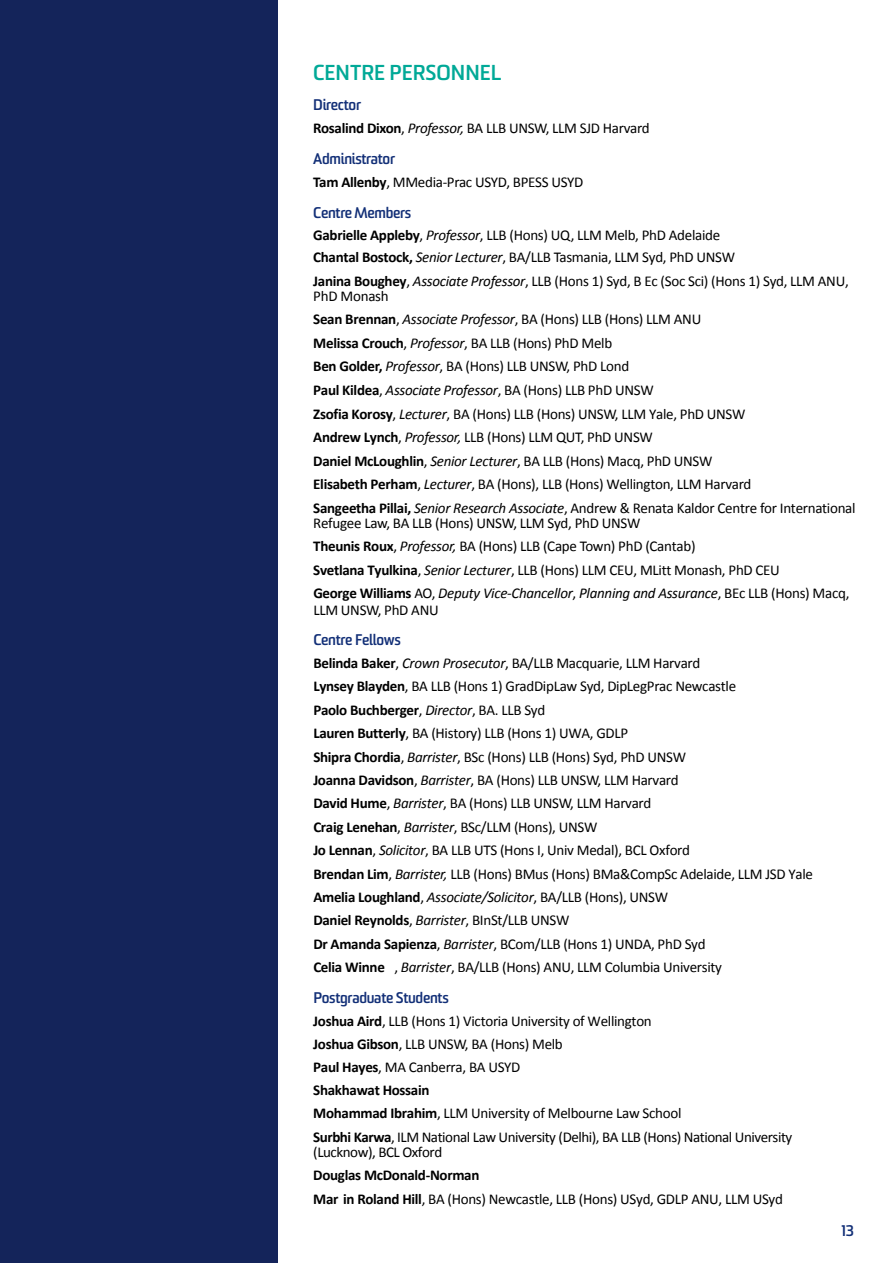
<style>
.page{position:relative;width:893px;height:1263px;background:#fff}
.page>*{position:absolute;margin:0;border:0;box-sizing:border-box;transform-origin:0 0}
.text{font:700 21px "Sommet";color:#00a997}
.text-2{font:15px/23.5px "Calibri";letter-spacing:-.02em;color:#000}
.t1{font:700 15px "Sommet";color:#122f77}
.s1{font-family:"Sommet";font-weight:700;color:#122f77}
.s2{font-weight:700}
.s3{font-style:italic}
</style>
<div class="page">
<div style="left:0;top:0;width:278px;height:1263px;background:#14245a"></div>
<p class="text" style="left:313px;top:59px;width:190px">CENTRE PERSONNEL</p>
<p class="text-2" style="left:313px;top:93px;width:338px;line-height:22.8px"><span class="s1">Director<br></span><span class="s2">Rosalind Dixon</span>, <span class="s3">Professor,</span> BA LLB UNSW, LLM SJD Harvard</p>
<p class="text-2" style="left:313px;top:147px;width:272px;line-height:22.8px"><span class="s1">Administrator<br></span><span class="s2">Tam Allenby</span>, MMedia-Prac USYD, BPESS USYD</p>
<p class="text-2" style="left:313px;top:201px;width:537px;line-height:22.8px"><span class="s1">Centre Members<br></span><span class="s2">Gabrielle Appleby</span>, <span class="s3">Professor</span>, LLB (Hons) UQ, LLM Melb, PhD Adelaide<br><span class="s2">Chantal Bostock,</span> <span class="s3">Senior Lecturer</span>, BA/LLB Tasmania, LLM Syd, PhD UNSW<br><span class="s2">Janina Boughey</span>, <span class="s3">Associate Professor</span>, LLB (Hons 1) Syd, B Ec (Soc Sci) (Hons 1) Syd, LLM ANU,</p>
<p class="text-2" style="left:313px;top:284px;width:544px">PhD Monash<br><span class="s2">Sean Brennan</span>, <span class="s3">Associate Professor</span>, BA (Hons) LLB (Hons) LLM ANU<br><span class="s2">Melissa Crouch</span>, <span class="s3">Professor</span>, BA LLB (Hons) PhD Melb<br><span class="s2">Ben Golder,</span> <span class="s3">Professor</span>, BA (Hons) LLB UNSW, PhD Lond<br><span class="s2">Paul Kildea</span>, <span class="s3">Associate Professor</span>, BA (Hons) LLB PhD UNSW<br><span class="s2">Zso</span><span class="s2">f</span><span class="s2">ia Korosy</span>, <span class="s3">Lecturer</span>, BA (Hons) LLB (Hons) UNSW, LLM Yale, PhD UNSW<br><span class="s2">Andrew Lynch</span>, <span class="s3">Professor,</span> LLB (Hons) LLM QUT, PhD UNSW<br><span class="s2">Daniel McLoughlin</span>, <span class="s3">Senior Lecturer</span>, BA LLB (Hons) Macq, PhD UNSW<br><span class="s2">Elisabeth Perham</span>, <span class="s3">Lecturer</span>, BA (Hons), LLB (Hons) Wellington, LLM Harvard<br><span class="s2">Sangeetha Pillai,</span> <span class="s3">Senior Research Associate</span>, Andrew &amp; Renata Kaldor Centre for International</p>
<p class="text-2" style="left:313px;top:510px;width:538px">Refugee Law, BA LLB (Hons) UNSW, LLM Syd, PhD UNSW<br><span class="s2">Theunis Roux</span>, <span class="s3">Professor,</span> BA (Hons) LLB (Cape Town) PhD (Cantab)<br><span class="s2">Svetlana Tyulkina</span>, <span class="s3">Senior</span> <span class="s3">Lecturer</span>, LLB (Hons) LLM CEU, MLitt Monash, PhD CEU<br><span class="s2">George Williams</span> AO, <span class="s3">Deputy Vice-Chancellor</span>, <span class="s3">Planning and Assurance</span>, BEc LLB (Hons) Macq,</p>
<p class="text-2" style="left:313px;top:594px;width:127px;line-height:30.8px">LLM UNSW, PhD ANU<br><span class="s1">Centre Fellows</span></p>
<p class="text-2" style="left:313px;top:651px;width:501px"><span class="s2">Belinda Baker</span>, <span class="s3">Crown Prosecutor</span>, BA/LLB Macquarie, LLM Harvard<br><span class="s2">Lynsey Blayden</span>, BA LLB (Hons 1) GradDipLaw Syd, DipLegPrac Newcastle<br><span class="s2">Paolo Buchberger</span>, <span class="s3">Director</span>, BA. LLB Syd<br><span class="s2">Lauren Bu</span><span class="s2">tt</span><span class="s2">erly</span>, BA (History) LLB (Hons 1) UWA, GDLP<br><span class="s2">Shipra Chordia</span>, <span class="s3">Barrister</span>, BSc (Hons) LLB (Hons) Syd, PhD UNSW<br><span class="s2">Joanna Davidson</span>, <span class="s3">Barrister</span>, BA (Hons) LLB UNSW, LLM Harvard<br><span class="s2">David Hume</span>, <span class="s3">Barrister</span>, BA (Hons) LLB UNSW, LLM Harvard<br><span class="s2">Craig Lenehan</span>, <span class="s3">Barrister</span>, BSc/LLM (Hons), UNSW<br><span class="s2">Jo Lennan</span>, <span class="s3">Solicitor</span>, BA LLB UTS (Hons I, Univ Medal), BCL Oxford<br><span class="s2">Brendan Lim</span>, <span class="s3">Barrister,</span> LLB (Hons) BMus (Hons) BMa&amp;CompSc Adelaide, LLM JSD Yale <span class="s2">Amelia Loughland</span>, <span class="s3">Associate/Solicitor</span>, BA/LLB (Hons), UNSW<br><span class="s2">Daniel Reynolds</span>, <span class="s3">Barrister</span>, BInSt/LLB UNSW<br><span class="s2">Dr Amanda Sapienza</span>, <span class="s3">Barrister</span>, BCom/LLB (Hons 1) UNDA, PhD Syd<br><span class="s2">Celia Winne</span> , <span class="s3">Barrister</span>, BA/LLB (Hons) ANU, LLM Columbia University</p>
<p class="text-2" style="left:313px;top:986px;width:481px;line-height:23.1px"><span class="s1">Postgraduate Students<br></span><span class="s2">Joshua Aird</span>, LLB (Hons 1) Victoria University of Wellington<br><span class="s2">Joshua Gibson</span>, LLB UNSW, BA (Hons) Melb<br><span class="s2">Paul Hayes</span>, MA Canberra, BA USYD<br><span class="s2">Shakhawat Hossain<br>Mohammad Ibrahim</span>, LLM University of Melbourne Law School<br><span class="s2">Surbhi Karwa</span>, ILM National Law University (Delhi), BA LLB (Hons) National University</p>
<p class="text-2" style="left:313px;top:1140px;width:471px">(Lucknow), BCL Oxford<br><span class="s2">Douglas McDonald-Norman<br>Mar in Roland Hill</span>, BA (Hons) Newcastle, LLB (Hons) USyd, GDLP ANU, LLM USyd</p>
<p class="t1" style="left:841px;top:1221px;width:14px">13</p>
</div>
